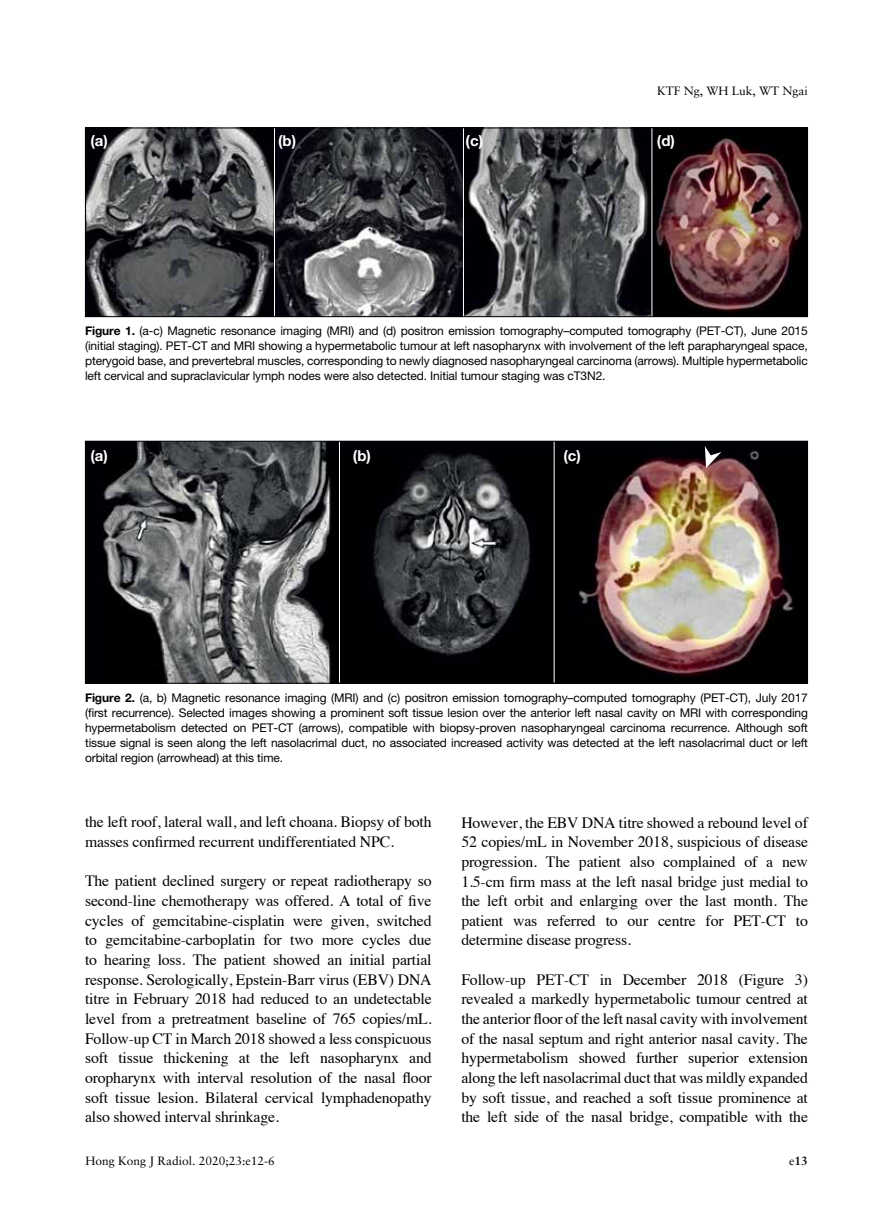
<style>
.page{position:relative;width:893px;height:1229px;background:#fff}
.page>*{position:absolute;margin:0;border:0;box-sizing:border-box;transform-origin:0 0}
.t1{font:15.75px/19.6px "Times";letter-spacing:-.01em;color:#000;text-align:justify}
.t2{font:700 15px "Helvetica Neue";color:#fff}
.t3{font:12px/15px "Helvetica Neue";letter-spacing:-.01em;color:#000;text-align:justify}
.t4{font:12px "Sabon";color:#000}
.t5{font:700 12px "Sabon";color:#000}
.s1{font-weight:700}
.s2{font-weight:400}
</style>
<div class="page">
<img style="left:87px;top:130px;width:719px;height:185px">
<div style="left:85px;top:128px;width:723px;height:189px;border:1px solid #000"></div>
<img style="left:87px;top:443px;width:719px;height:239px">
<div style="left:85px;top:441px;width:723px;height:243px;border:1px solid #000"></div>
<hr style="left:274px;top:128px;width:1px;height:188px;background:#fff">
<hr style="left:339px;top:442px;width:1px;height:240px;background:#fff">
<hr style="left:554px;top:442px;width:1px;height:240px;background:#fff">
<hr style="left:463px;top:128px;width:1px;height:188px;background:#fff">
<hr style="left:652px;top:128px;width:1px;height:188px;background:#fff">
<svg style="left:705px;top:446px;width:16px;height:22px"></svg>
<p class="t2" style="left:90px;top:131px;width:19px">(a)</p>
<p class="t4" style="left:657px;top:84px;width:152px">KTF Ng, WH Luk, WT Ngai</p>
<p class="t2" style="left:278px;top:131px;width:20px">(b)</p>
<p class="t2" style="left:466px;top:131px;width:19px">(c)</p>
<p class="t2" style="left:657px;top:131px;width:20px">(d)</p>
<p class="t3" style="left:85px;top:323px;width:724px"><span class="s1">Figure 1.</span> (a-c) Magnetic resonance imaging (MRI) and (d) positron emission tomography–computed tomography (PET-CT), June 2015 (initial staging). PET-CT and MRI showing a hypermetabolic tumour at left nasopharynx with involvement of the left parapharyngeal space, pterygoid base, and prevertebral muscles, corresponding to newly diagnosed nasopharyngeal carcinoma (arrows). Multiple hypermetabolic left cervical and supraclavicular lymph nodes were also detected. Initial tumour staging was cT3N2.</p>
<p class="t2" style="left:90px;top:446px;width:19px">(a)</p>
<p class="t2" style="left:353px;top:446px;width:20px">(b)</p>
<p class="t2" style="left:563px;top:446px;width:19px">(c)</p>
<p class="t3" style="left:85px;top:690px;width:724px"><span class="s1">Figure 2.</span> (a, b) Magnetic resonance imaging (MRI) and (c) positron emission tomography–computed tomography (PET-CT), July 2017 (first recurrence). Selected images showing a prominent soft tissue lesion over the anterior left nasal cavity on MRI with corresponding hypermetabolism detected on PET-CT (arrows), compatible with biopsy-proven nasopharyngeal carcinoma recurrence. Although soft tissue signal is seen along the left nasolacrimal duct, no associated increased activity was detected at the left nasolacrimal duct or left orbital region (arrowhead) at this time.</p>
<p class="t1" style="left:85px;top:811px;width:348px">the left roof, lateral wall, and left choana. Biopsy of both masses confirmed recurrent undifferentiated NPC.</p>
<p class="t1" style="left:85px;top:870px;width:348px">The patient declined surgery or repeat radiotherapy so second-line chemotherapy was offered. A total of five cycles of gemcitabine-cisplatin were given, switched to gemcitabine-carboplatin for two more cycles due to hearing loss. The patient showed an initial partial response. Serologically, Epstein-Barr virus (EBV) DNA titre in February 2018 had reduced to an undetectable level from a pretreatment baseline of 765 copies/mL.<br>Follow-up CT in March 2018 showed a less conspicuous soft tissue thickening at the left nasopharynx and oropharynx with interval resolution of the nasal floor soft tissue lesion. Bilateral cervical lymphadenopathy also showed interval shrinkage.</p>
<p class="t1" style="left:461px;top:811px;width:348px">However, the EBV DNA titre showed a rebound level of 52 copies/mL in November 2018, suspicious of disease progression. The patient also complained of a new 1.5-cm firm mass at the left nasal bridge just medial to the left orbit and enlarging over the last month. The patient was referred to our centre for PET-CT to determine disease progress.</p>
<p class="t1" style="left:461px;top:968px;width:348px">Follow-up PET-CT in December 2018 (Figure 3) revealed a markedly hypermetabolic tumour centred at the anterior floor of the left nasal cavity with involvement of the nasal septum and right anterior nasal cavity. The hypermetabolism showed further superior extension along the left nasolacrimal duct that was mildly expanded by soft tissue, and reached a soft tissue prominence at the left side of the nasal bridge, compatible with the</p>
<p class="t4" style="left:85px;top:1153px;width:191px">Hong Kong J Radiol. 2020;23:e12-6</p>
<p class="t5" style="left:789px;top:1153px;width:20px"><span class="s2">e</span>13</p>
</div>
